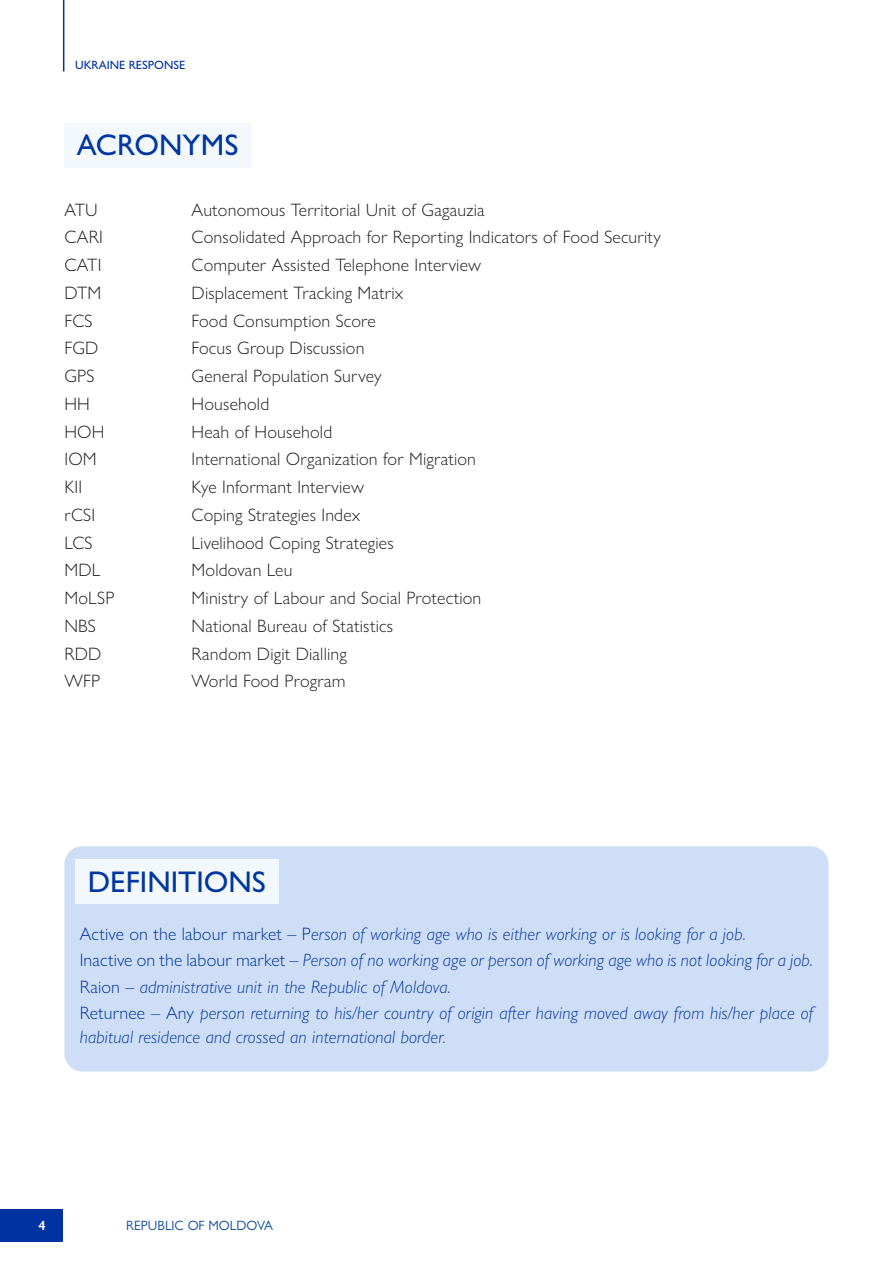
<style>
.page{position:relative;width:893px;height:1263px;background:#fff}
.page>*{position:absolute;margin:0;border:0;box-sizing:border-box;transform-origin:0 0}
._1st_Heading{font:500 30px "Gill Sans Nova";color:#0036a0}
.chapter__body_text{font:300 18px "Gill Sans Nova";letter-spacing:.01em;color:#231f20}
.chapter__body_text-2{font:italic 300 18px/24px "Gill Sans Nova";letter-spacing:.01em;color:#0036a0}
.t1{font:13.5px "Gill Sans Nova";color:#0d4c9b}
.t2{font:600 13.5px "Gill Sans Nova";color:#fff}
.t3{font:500 12px "Gill Sans Nova";color:#0033a0}
.s1{font-style:normal}
</style>
<div class="page">
<div style="left:0;top:1209px;width:63px;height:33px;background:#0033a0"></div>
<hr style="left:63px;top:0;width:1px;height:71px;background:#0033a0">
<div style="left:64px;top:123px;width:187px;height:45px;background:#f3f8fc"></div>
<div style="left:64px;top:846px;width:764px;height:225px;background:#cedef7;border-radius:18px"></div>
<div style="left:75px;top:859px;width:204px;height:45px;background:#f3f8fc"></div>
<p class="t3" style="left:75px;top:58px;width:112px">UKRAINE RESPONSE</p>
<p class="_1st_Heading" style="left:77px;top:127px;width:163px">ACRONYMS</p>
<p class="chapter__body_text" style="left:64px;top:198px;width:35px">ATU</p>
<p class="chapter__body_text" style="left:64px;top:226px;width:40px">CARI</p>
<p class="chapter__body_text" style="left:64px;top:254px;width:39px">CATI</p>
<p class="chapter__body_text" style="left:64px;top:282px;width:38px">DTM</p>
<p class="chapter__body_text" style="left:64px;top:309px;width:30px">FCS</p>
<p class="chapter__body_text" style="left:64px;top:337px;width:36px">FGD</p>
<p class="chapter__body_text" style="left:64px;top:365px;width:32px">GPS</p>
<p class="chapter__body_text" style="left:64px;top:393px;width:27px">HH</p>
<p class="chapter__body_text" style="left:64px;top:420px;width:42px">HOH</p>
<p class="chapter__body_text" style="left:64px;top:448px;width:34px">IOM</p>
<p class="chapter__body_text" style="left:64px;top:476px;width:19px">KII</p>
<p class="chapter__body_text" style="left:64px;top:504px;width:32px">rCSI</p>
<p class="chapter__body_text" style="left:64px;top:531px;width:30px">LCS</p>
<p class="chapter__body_text" style="left:64px;top:559px;width:37px">MDL</p>
<p class="chapter__body_text" style="left:64px;top:587px;width:52px">MoLSP</p>
<p class="chapter__body_text" style="left:64px;top:615px;width:33px">NBS</p>
<p class="chapter__body_text" style="left:64px;top:642px;width:39px">RDD</p>
<p class="chapter__body_text" style="left:64px;top:670px;width:37px">WFP</p>
<p class="chapter__body_text" style="left:192px;top:198px;width:295px">Autonomous Territorial Unit of Gagauzia</p>
<p class="chapter__body_text" style="left:192px;top:226px;width:471px">Consolidated Approach for Reporting Indicators of Food Security</p>
<p class="chapter__body_text" style="left:192px;top:254px;width:291px">Computer Assisted Telephone Interview</p>
<p class="chapter__body_text" style="left:192px;top:282px;width:213px">Displacement Tracking Matrix</p>
<p class="chapter__body_text" style="left:192px;top:309px;width:186px">Food Consumption Score</p>
<p class="chapter__body_text" style="left:192px;top:337px;width:174px">Focus Group Discussion</p>
<p class="chapter__body_text" style="left:192px;top:365px;width:192px">General Population Survey</p>
<p class="chapter__body_text" style="left:192px;top:393px;width:79px">Household</p>
<p class="chapter__body_text" style="left:192px;top:420px;width:142px">Heah of Household</p>
<p class="chapter__body_text" style="left:192px;top:448px;width:286px">International Organization for Migration</p>
<p class="chapter__body_text" style="left:192px;top:476px;width:174px">Kye Informant Interview</p>
<p class="chapter__body_text" style="left:192px;top:504px;width:170px">Coping Strategies Index</p>
<p class="chapter__body_text" style="left:192px;top:531px;width:204px">Livelihood Coping Strategies</p>
<p class="chapter__body_text" style="left:192px;top:559px;width:102px">Moldovan Leu</p>
<p class="chapter__body_text" style="left:192px;top:587px;width:291px">Ministry of Labour and Social Protection</p>
<p class="chapter__body_text" style="left:192px;top:615px;width:203px">National Bureau of Statistics</p>
<p class="chapter__body_text" style="left:192px;top:642px;width:157px">Random Digit Dialling</p>
<p class="chapter__body_text" style="left:192px;top:670px;width:155px">World Food Program</p>
<p class="_1st_Heading" style="left:88px;top:863px;width:180px">DEFINITIONS</p>
<p class="chapter__body_text-2" style="left:80px;top:922px;width:668px"><span class="s1">Active on the labour market – P</span>erson of working age who is either working or is looking for a job.</p>
<p class="chapter__body_text-2" style="left:80px;top:948px;width:735px"><span class="s1">Inactive on the labour market –</span> Person of no working age or person of working age who is not looking for a job.</p>
<p class="chapter__body_text-2" style="left:80px;top:974px;width:373px"><span class="s1">Raion –</span> administrative unit in the Republic of Moldova.</p>
<p class="chapter__body_text-2" style="left:80px;top:1000px;width:735px"><span class="s1">Returnee – Any</span> person returning to his/her country of origin after having moved away from his/her place of habitual residence and crossed an international border.</p>
<p class="t2" style="left:38px;top:1217px;width:9px">4</p>
<p class="t1" style="left:126px;top:1217px;width:148px">REPUBLIC OF MOLDOVA</p>
</div>
